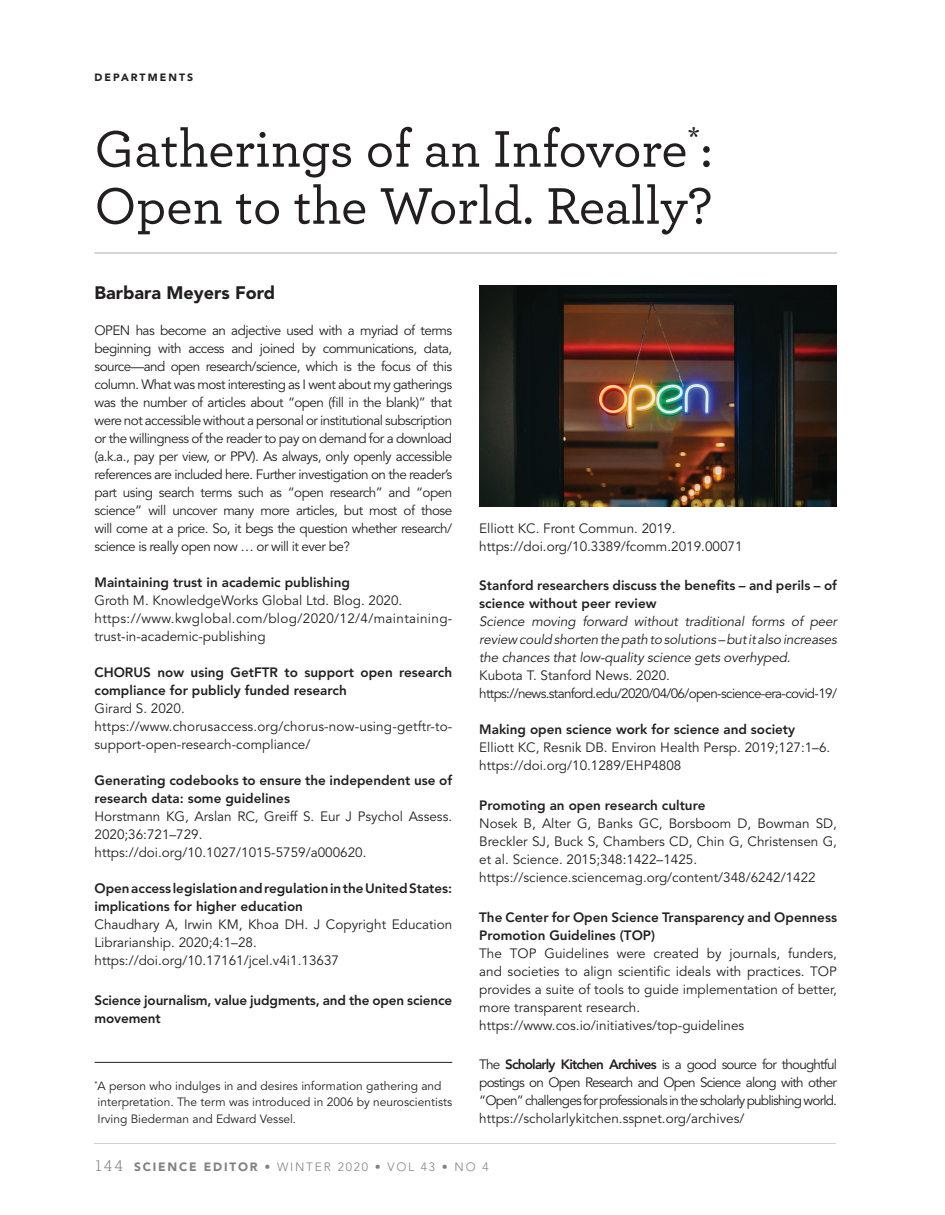
<style>
.page{position:relative;width:945px;height:1215px;background:#fff}
.page>*{position:absolute;margin:0;border:0;box-sizing:border-box;transform-origin:0 0}
.t1{font:500 54px/57px "Archer";color:#231f20}
.t2{font:900 18px "Avenir LT Std";color:#231f20}
.t3{font:13.5px/18px "Avenir LT Std";color:#231f20}
.t4{font:800 13.5px/18px "Avenir LT Std";color:#231f20}
.t5{font:italic 13.5px/18px "Avenir LT Std";letter-spacing:-.01em;color:#231f20;text-align:justify}
.t6{font:13.5px/18px "Avenir LT Std";letter-spacing:-.05em;color:#231f20}
.t7{font:12px/16.5px "Avenir LT Std";color:#231f20}
.t8{font:300 12px "Avenir LT Std";letter-spacing:.15em;color:#808285}
.t9{font:900 10.5px "Avenir LT Std";letter-spacing:.2em;color:#231f20}
.s1{font-weight:800}
.s2{font-family:"Roboto Slab";font-size:15px}
.s3{font-weight:900}
</style>
<div class="page">
<hr style="left:94px;top:1143px;width:742px;height:1px;background:#d1d2d4">
<hr style="left:94px;top:252px;width:743px;height:2px;background:#c7c8ca">
<hr style="left:94px;top:1062px;width:358px;height:1px;background:#231f20">
<img style="left:479px;top:286px;width:358px;height:221px">
<p class="t9" style="left:94px;top:71px;width:100px">DEPARTMENTS</p>
<h1 class="t1" style="left:94px;top:117px;width:620px">Gatherings of an Infovore<sup>*</sup>:<br>Open to the World. Really?</h1>
<h2 class="t2" style="left:94px;top:282px;width:182px">Barbara Meyers Ford</h2>
<p class="t3" style="left:94px;top:322px;width:359px;text-align:justify">OPEN has become an adjective used with a myriad of terms beginning with access and joined by communications, data, source—and open research/science, which is the focus of this column. What was most intere sting as I went about my gatherings was the number of articles about “open (fill in the blank)” that were not accessible without a personal or institutional subscription or the willingness of the reader to pay on demand for a download (a.k.a., pay per view, or PPV). As always, only openly accessible references are included here. Further investigation on the reader’s part using search terms such as “open research” and “open science” will uncover many more articles, but most of those will come at a price. So, it begs the question whether research/ science is really open now … or will it ever be?</p>
<p class="t4" style="left:94px;top:574px;width:257px">Maintaining trust in academic publishing</p>
<p class="t3" style="left:94px;top:592px;width:359px">Groth M. KnowledgeWorks Global Ltd. Blog. 2020. https://www.kwglobal.com/blog/2020/12/4/maintaining&shy;trust-in-academic-publishing</p>
<p class="t4" style="left:94px;top:664px;width:359px">CHORUS now using GetFTR to support open research compliance for publicly funded research</p>
<p class="t3" style="left:94px;top:700px;width:359px">Girard S. 2020. https://www.chorusaccess.org/chorus-now-using-getftr-to&shy;support-open-research-compliance/</p>
<p class="t4" style="left:94px;top:772px;width:359px">Generating codebooks to ensure the independent use of research data: some guidelines</p>
<p class="t3" style="left:94px;top:808px;width:359px">Horstmann KG, Arslan RC, Greiff S. Eur J Psychol Assess.<br>2020;36:721–729. https://doi.org/10.1027/1015-5759/a000620.</p>
<p class="t4" style="left:94px;top:880px;width:359px">Open access legislation and regulation in the United States: implications for higher education</p>
<p class="t3" style="left:94px;top:916px;width:359px">Chaudhary A, Irwin KM, Khoa DH. J Copyright Education<br>Librarianship. 2020;4:1–28. https://doi.org/10.17161/jcel.v4i1.13637</p>
<p class="t4" style="left:94px;top:991px;width:359px">Science journalism, value judgments, and the open science movement</p>
<p class="t7" style="left:94px;top:1078px;width:359px"><sup>*</sup> A person who indulges in and desires information gathering and interpretation. The term was introduced in 2006 by neuroscientists<br>Irving Biederman and Edward Vessel.</p>
<p class="t3" style="left:479px;top:520px;width:265px">Elliott KC. Front Commun. 2019. https://doi.org/10.3389/fcomm.2019.00071</p>
<p class="t4" style="left:479px;top:577px;width:359px">Stanford researchers discuss the benefits – and perils – of science without peer review</p>
<p class="t5" style="left:479px;top:613px;width:359px">Science moving forward without traditional forms of peer review could shorten the path to solutions – but it also increases the chances that low-quality science gets overhyped.</p>
<p class="t6" style="left:479px;top:667px;width:359px">Kubota T. Stanford News. 2020. https://news.stanford.edu/2020/04/06/open-science-era-covid-19/</p>
<p class="t4" style="left:479px;top:721px;width:317px">Making open science work for science and society</p>
<p class="t3" style="left:479px;top:739px;width:353px">Elliott KC, Resnik DB. Environ Health Persp. 2019;127:1–6. https://doi.org/10.1289/EHP4808</p>
<p class="t4" style="left:479px;top:796px;width:228px">Promoting an open research culture</p>
<p class="t3" style="left:479px;top:815px;width:359px">Nosek B, Alter G, Banks GC, Borsboom D, Bowman SD, Breckler SJ, Buck S, Chambers CD, Chin G, Christensen G, et al. Science. 2015;348:1422–1425. https://science.sciencemag.org/content/348/6242/1422</p>
<p class="t4" style="left:479px;top:908px;width:359px">The Center for Open Science Transparency and Openness<br>Promotion Guidelines (TOP)</p>
<p class="t3" style="left:479px;top:944px;width:359px">The TOP Guidelines were created by journals, funders, and societies to align scientific ideals with practices. TOP provides a suite of tools to guide implementation of better, more transparent research. https://www.cos.io/initiatives/top-guidelines</p>
<p class="t3" style="left:479px;top:1056px;width:359px;text-align:justify">The <span class="s1">Scholarly Kitchen Archives</span> is a good source for thoughtful postings on Open Research and Open Science along with other “Open” challenges for professionals in the scholarly publishing world. https://scholarlykitchen.sspnet.org/archives/</p>
<p class="t8" style="left:95px;top:1160px;width:395px"><span class="s2">144</span> <span class="s3">SCIENCE EDITOR</span> • WINTER 2020 • VOL 43 • NO 4</p>
</div>
